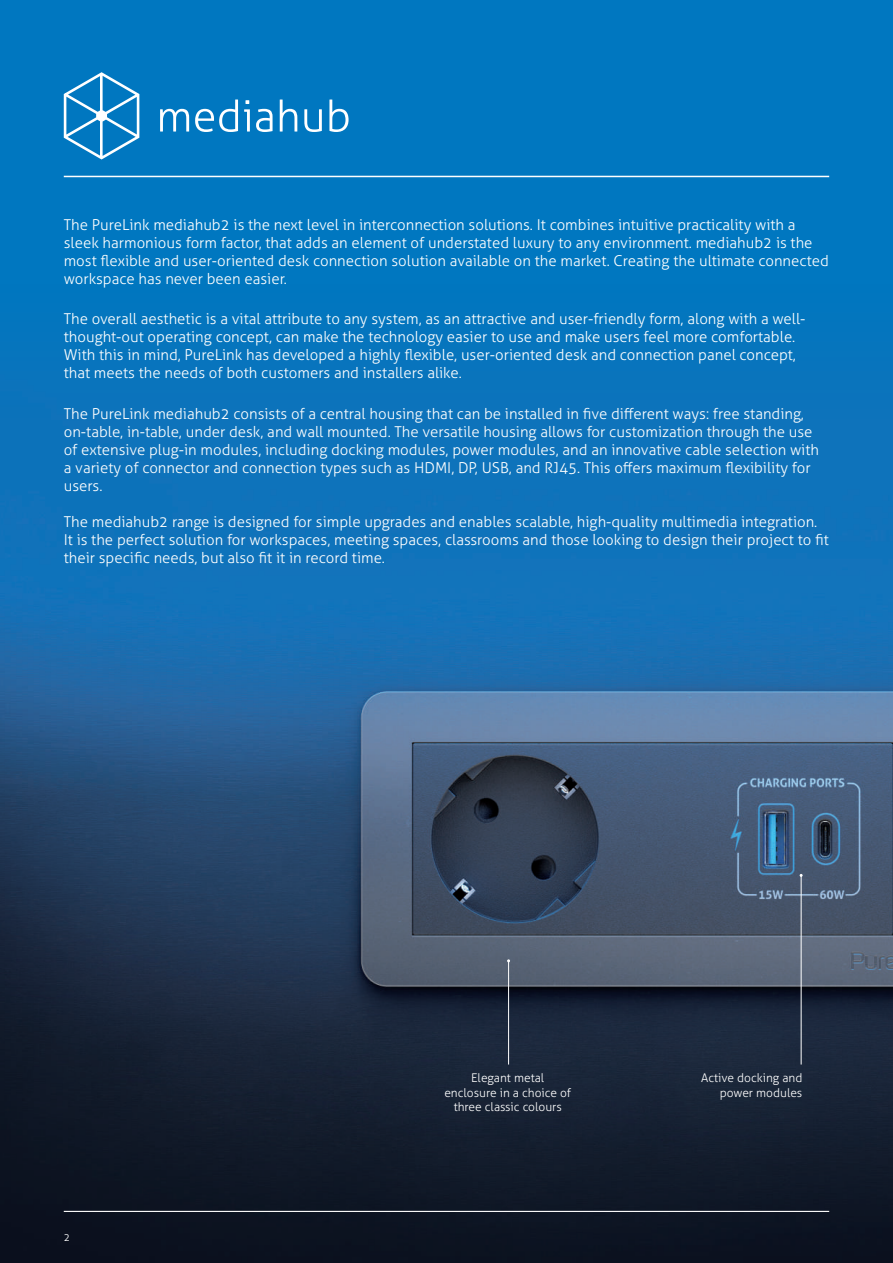
<style>
.page{position:relative;width:893px;height:1263px;background:#fff}
.page>*{position:absolute;margin:0;border:0;box-sizing:border-box;transform-origin:0 0}
.t1{font:300 15px/18px "Aller";color:#fff}
.t2{font:300 12px/14.4px "Aller";color:#fff;text-align:right}
.t3{font:300 10.5px "Aller";color:#fff}
</style>
<div class="page">
<img style="left:0;top:690px;width:893px;height:573px">
<div style="left:0;top:0;width:893px;height:690px;background:linear-gradient(to bottom,#0079c3,#1770b6)"></div>
<hr style="left:64px;top:176px;width:765px;height:1px;background:#fff">
<svg style="left:64px;top:72px;width:75px;height:87px"></svg>
<svg style="left:160px;top:109px;width:29px;height:23px"></svg>
<svg style="left:195px;top:100px;width:43px;height:32px"></svg>
<svg style="left:244px;top:100px;width:6px;height:32px"></svg>
<svg style="left:256px;top:109px;width:17px;height:23px"></svg>
<svg style="left:280px;top:100px;width:17px;height:32px"></svg>
<svg style="left:304px;top:109px;width:18px;height:23px"></svg>
<svg style="left:329px;top:100px;width:20px;height:32px"></svg>
<hr style="left:64px;top:1211px;width:765px;height:1px;background:#fff">
<hr style="left:801px;top:875px;width:1px;height:189px;background:#fff">
<hr style="left:508px;top:961px;width:1px;height:103px;background:#fff">
<p class="t1" style="left:64px;top:215px;width:766px">The PureLink mediahub2 is the next level in interconnection solutions. It combines intuitive practicality with a sleek harmonious form factor, that adds an element of understated luxury to any environment. mediahub2 is the most flexible and user-oriented desk connection solution available on the market. Creating the ultimate connected workspace has never been easier.</p>
<p class="t1" style="left:64px;top:310px;width:743px">The overall aesthetic is a vital attribute to any system, as an attractive and user-friendly form, along with a well&shy;thought-out operating concept, can make the technology easier to use and make users feel more comfortable.<br>With this in mind, PureLink has developed a highly flexible, user-oriented desk and connection panel concept, that meets the needs of both customers and installers alike.</p>
<p class="t1" style="left:64px;top:404px;width:757px">The PureLink mediahub2 consists of a central housing that can be installed in five different ways: free standing, on-table, in-table, under desk, and wall mounted. The versatile housing allows for customization through the use of extensive plug-in modules, including docking modules, power modules, and an innovative cable selection with a variety of connector and connection types such as HDMI, DP, USB, and RJ45. This offers maximum flexibility for users.</p>
<p class="t1" style="left:64px;top:512px;width:767px">The mediahub2 range is designed for simple upgrades and enables scalable, high-quality multimedia integration.<br>It is the perfect solution for workspaces, meeting spaces, classrooms and those looking to design their project to fit their specific needs, but also fit it in record time.</p>
<p class="t3" style="left:64px;top:1231px;width:8px">2</p>
<p class="t2" style="left:444px;top:1071px;width:128px;text-align:center">Elegant metal enclosure in a choice of three classic colours</p>
<p class="t2" style="left:701px;top:1071px;width:103px">Active docking and power modules</p>
</div>
